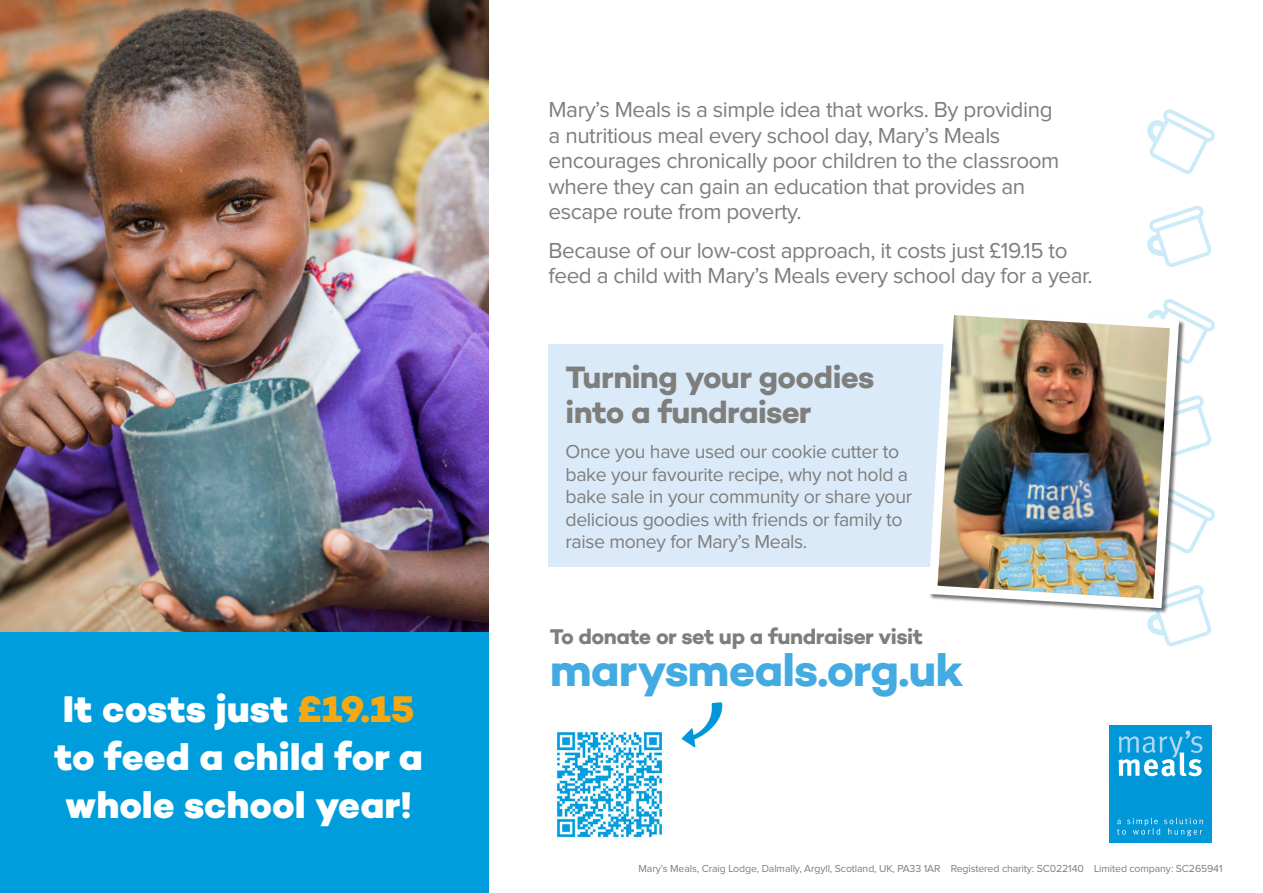
<style>
.page{position:relative;width:1263px;height:893px;background:#fff}
.page>*{position:absolute;margin:0;border:0;box-sizing:border-box;transform-origin:0 0}
.t1{font:700 46.35px "Campton";letter-spacing:-.02em;color:#43abe1}
.t2{font:800 37.8px/48px "Campton";color:#fff}
.t3{font:700 31.5px/34.5px "Campton";letter-spacing:-.02em;color:#7e7e7d}
.t4{font:22.5px/25.5px "Proxima Nova";letter-spacing:-.02em;color:#7e7e7d}
.t5{font:700 21.6px "Campton";letter-spacing:-.02em;color:#7e7e7d}
.t6{font:19.5px/22.5px "Proxima Nova";letter-spacing:-.02em;color:#7e7e7d}
.t7{font:10.5px "Proxima Nova";letter-spacing:-.01em;color:#847c78}
.s1{color:#f4a912}
</style>
<div class="page">
<svg style="left:1147px;top:585px;width:65px;height:62px"></svg>
<svg style="left:1185px;top:395px;width:27px;height:58px"></svg>
<svg style="left:1147px;top:206px;width:65px;height:61px"></svg>
<div style="left:0;top:261px;width:488px;height:632px;background:#009ddc"></div>
<div style="left:1109px;top:725px;width:103px;height:118px;background:#0098d8"></div>
<svg style="left:1118px;top:730px;width:84px;height:47px"></svg>
<svg style="left:1117px;top:818px;width:86px;height:18px"></svg>
<img style="left:0;top:0;width:488px;height:632px">
<svg style="left:1185px;top:496px;width:30px;height:58px"></svg>
<svg style="left:1165px;top:299px;width:50px;height:65px"></svg>
<svg style="left:1147px;top:109px;width:68px;height:65px"></svg>
<div style="left:549px;top:344px;width:571px;height:223px;background:#dbeaf9"></div>
<img style="left:556px;top:731px;width:108px;height:107px">
<svg style="left:682px;top:702px;width:41px;height:45px"></svg>
<img style="left:929px;top:301px;width:255px;height:312px">
<h2 class="t2" style="left:54px;top:685px;width:370px">It costs just <span class="s1">£19.15 </span>to feed a child for a whole school year!</h2>
<p class="t4" style="left:549px;top:98px;width:512px">Mary’s Meals is a simple idea that works. By providing a nutritious meal every school day, Mary’s Meals encourages chronically poor children to the classroom where they can gain an education that provides an escape route from poverty.</p>
<p class="t4" style="left:549px;top:238px;width:545px">Because of our low-cost approach, it costs just £19.15 to feed a child with Mary’s Meals every school day for a year.</p>
<h3 class="t3" style="left:566px;top:360px;width:310px">Turning your goodies into a fundraiser</h3>
<p class="t6" style="left:566px;top:441px;width:348px">Once you have used our cookie cutter to bake your favourite recipe, why not hold a bake sale in your community or share your delicious goodies with friends or family to raise money for Mary’s Meals.</p>
<p class="t5" style="left:550px;top:622px;width:375px">To donate or set up a fundraiser visit</p>
<h1 class="t1" style="left:550px;top:641px;width:415px">marysmeals.org.uk</h1>
<p class="t7" style="left:639px;top:863px;width:585px">Mary’s Meals, Craig Lodge, Dalmally, Argyll, Scotland, UK, PA33 1AR Registered charity: SC022140 Limited company: SC265941</p>
</div>
